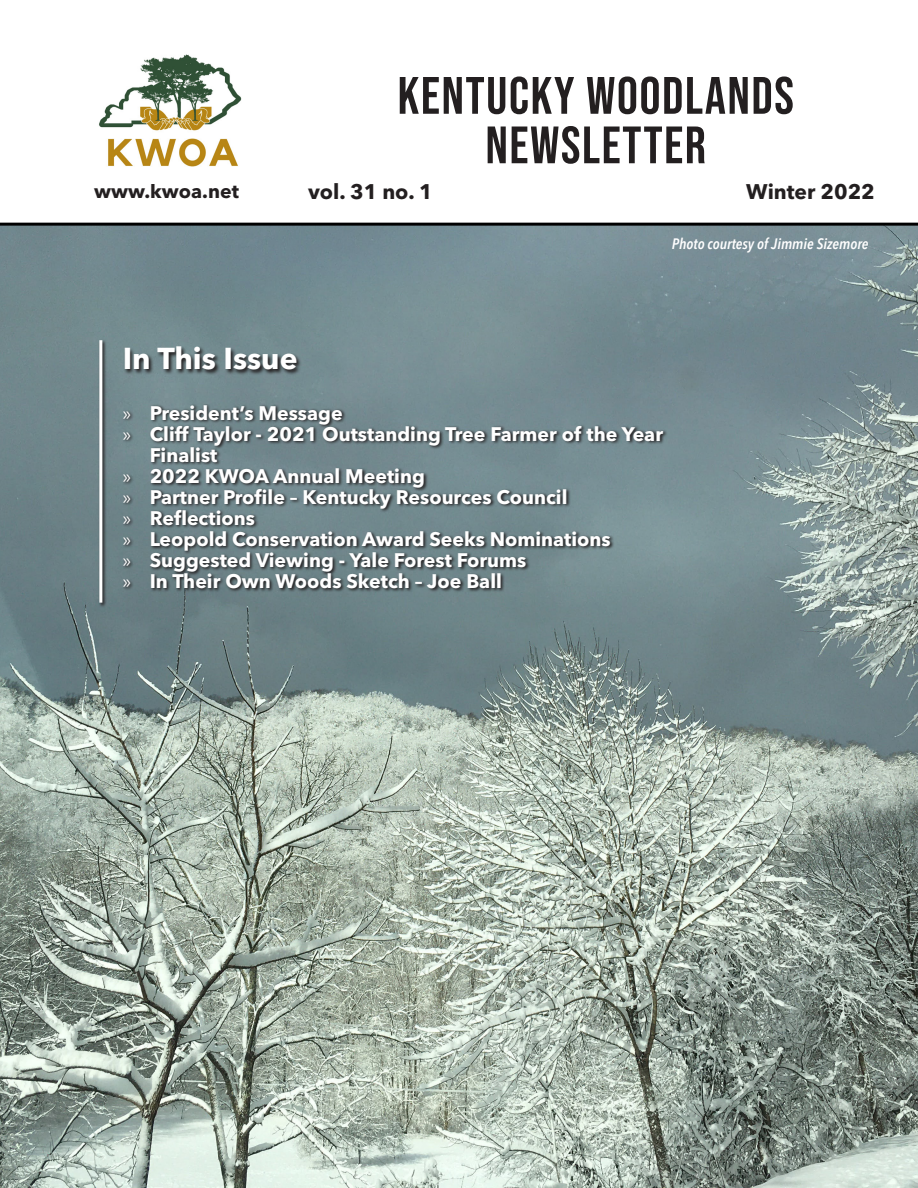
<style>
.page{position:relative;width:918px;height:1188px;background:#fff}
.page>*{position:absolute;margin:0;border:0;box-sizing:border-box;transform-origin:0 0}
.t1{font:52.5px "Bebas Neue";letter-spacing:.03em;color:#231f20}
.t2{font:700 30px "Avenir Next LT Pro";color:#fff}
.t3{font:700 21px "Avenir Next LT Pro";color:#231f20}
.t4{font:700 19.5px/21px "Avenir Next LT Pro";color:#fff}
.t5{font:700 19.5px "Avenir Next LT Pro";color:#231f20}
.t6{font:italic 600 condensed 15px "Avenir Next LT Pro";color:#fff}
.s1{font-family:"Myriad Pro";font-weight:400}
</style>
<div class="page">
<img style="left:0;top:226px;width:918px;height:962px">
<img style="left:99px;top:54px;width:143px;height:113px">
<svg style="left:123px;top:404px;width:544px;height:189px;background:#65777c"></svg>
<svg style="left:124px;top:345px;width:178px;height:31px;background:#5d6c70"></svg>
<svg style="left:99px;top:339px;width:8px;height:269px"></svg>
<hr style="left:99px;top:340px;width:3px;height:263px;background:#fff">
<hr style="left:0;top:223px;width:918px;height:3px;background:#000">
<p class="t5" style="left:94px;top:180px;width:146px">www.kwoa.net</p>
<p class="t1" style="left:398px;top:66px;width:398px">KENTUCKY WOODLANDS</p>
<p class="t1" style="left:485px;top:115px;width:222px">NEWSLETTER</p>
<p class="t3" style="left:308px;top:179px;width:126px">vol. 31 no. 1</p>
<p class="t3" style="left:746px;top:179px;width:130px">Winter 2022</p>
<p class="t6" style="left:672px;top:234px;width:198px">Photo courtesy of Jimmie Sizemore</p>
<p class="t2" style="left:123px;top:340px;width:176px">In This Issue</p>
<p class="t4" style="left:123px;top:402px;width:221px"><span class="s1">»</span> President’s Message</p>
<p class="t4" style="left:150px;top:423px;width:515px;text-indent:-27px"><span class="s1">»</span> Cliff Taylor - 2021 Outstanding Tree Farmer of the Year<br>Finalist</p>
<p class="t4" style="left:123px;top:465px;width:304px"><span class="s1">»</span> 2022 KWOA Annual Meeting</p>
<p class="t4" style="left:123px;top:486px;width:446px"><span class="s1">»</span> Partner Profile – Kentucky Resources Council</p>
<p class="t4" style="left:123px;top:507px;width:134px"><span class="s1">»</span> Reflections</p>
<p class="t4" style="left:123px;top:528px;width:489px"><span class="s1">»</span> Leopold Conservation Award Seeks Nominations</p>
<p class="t4" style="left:123px;top:549px;width:405px"><span class="s1">»</span> Suggested Viewing - Yale Forest Forums</p>
<p class="t4" style="left:123px;top:570px;width:381px"><span class="s1">»</span> In Their Own Woods Sketch – Joe Ball</p>
</div>
